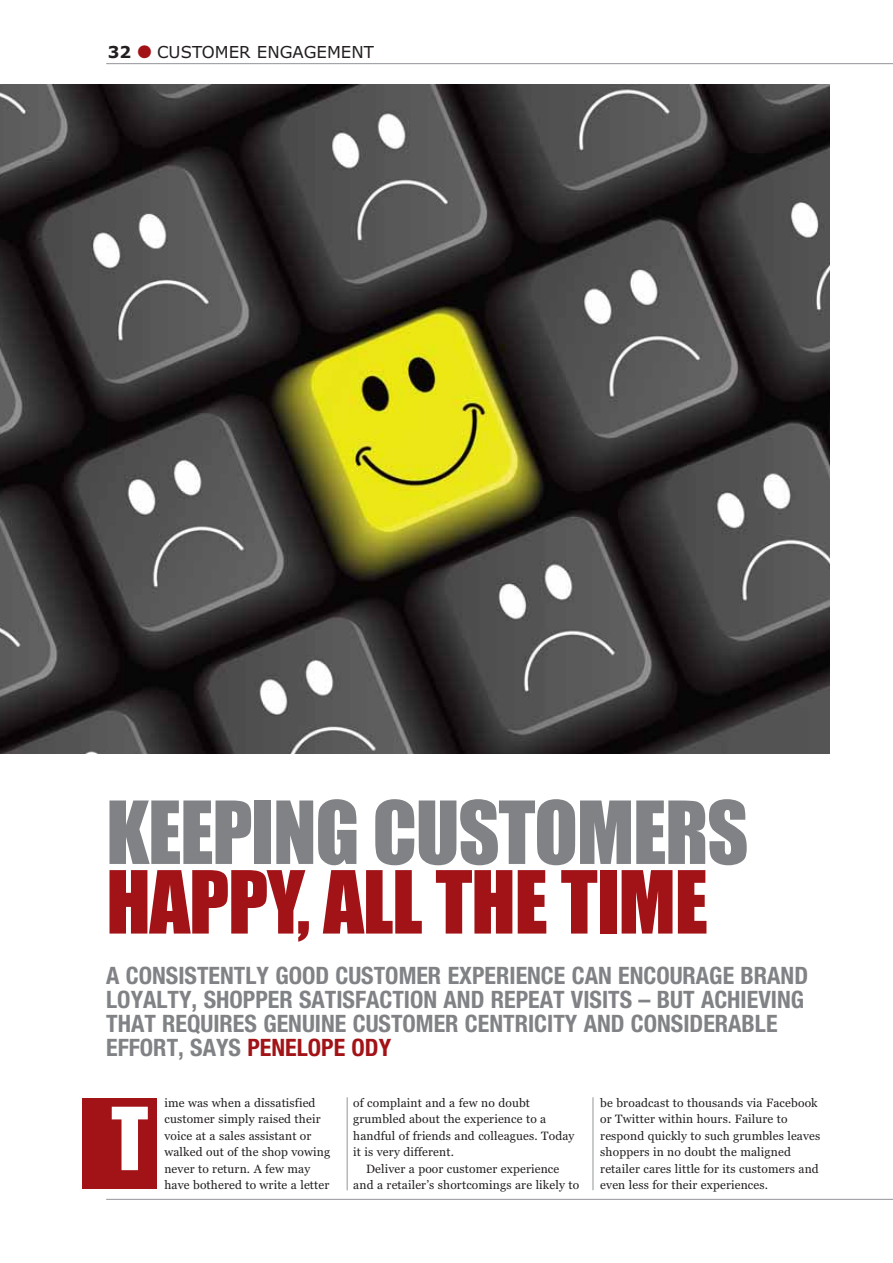
<style>
.page{position:relative;width:893px;height:1263px;background:#fff}
.page>*{position:absolute;margin:0;border:0;box-sizing:border-box;transform-origin:0 0}
.t1{font:80.25px "Impact";letter-spacing:-.015em;color:#808285}
.t2{font:80.25px "Impact";letter-spacing:-.015em;color:#a21317}
.t3{font:80.25px "Impact";color:#fff}
.t4{font:700 condensed 24px/24px "Helvetica Neue LT Std";color:#808285}
.t5{font:16.5px "Verdana";color:#231f20}
.t6{font:12px/16.5px "Georgia";letter-spacing:.01em;color:#231f20}
.s1{font-weight:700}
.s2{color:#a21317}
</style>
<div class="page">
<hr style="left:106px;top:1199px;width:787px;height:1px;background:#939598">
<hr style="left:106px;top:63px;width:787px;height:1px;background:#939598">
<img style="left:0;top:85px;width:829px;height:668px">
<hr style="left:347px;top:1097px;width:1px;height:93px;background:#939598">
<hr style="left:592px;top:1097px;width:1px;height:93px;background:#939598">
<div style="left:83px;top:1098px;width:74px;height:91px;background:#a21317"></div>
<h3 class="t5" style="left:108px;top:42px;width:268px"><span class="s1">32</span> <span class="s2">●</span> CUSTOMER ENGAGEMENT</h3>
<h1 class="t1" style="left:106px;top:789px;width:644px">KEEPING CUSTOMERS</h1>
<h1 class="t2" style="left:106px;top:859px;width:603px">HAPPY, ALL THE TIME</h1>
<h2 class="t4" style="left:106px;top:966px;width:703px">A CONSISTENTLY GOOD CUSTOMER EXPERIENCE CAN ENCOURAGE BRAND LOYALTY, SHOPPER SATISFACTION AND REPEAT VISITS – BUT ACHIEVING THAT REQUIRES GENUINE CUSTOMER CENTRICITY AND CONSIDERABLE EFFORT, SAYS <span class="s2">PENELOPE ODY</span></h2>
<p class="t6" style="left:164px;top:1095px;width:167px">ime was when a dissatisfied customer simply raised their voice at a sales assistant or walked out of the shop vowing never to return. A few may have bothered to write a letter</p>
<p class="t6" style="left:353px;top:1095px;width:223px">of complaint and a few no doubt grumbled about the experience to a handful of friends and colleagues. Today it is very different.</p>
<p class="t6" style="left:600px;top:1095px;width:222px">be broadcast to thousands via Facebook or Twitter within hours. Failure to respond quickly to such grumbles leaves shoppers in no doubt the maligned retailer cares little for its customers and even less for their experiences.</p>
<h1 class="t3" style="left:111px;top:1095px;width:38px">T</h1>
<p class="t6" style="left:353px;top:1161px;width:227px;text-align:center">Deliver a poor customer experience<br>and a retailer’s shortcomings are likely to</p>
</div>
